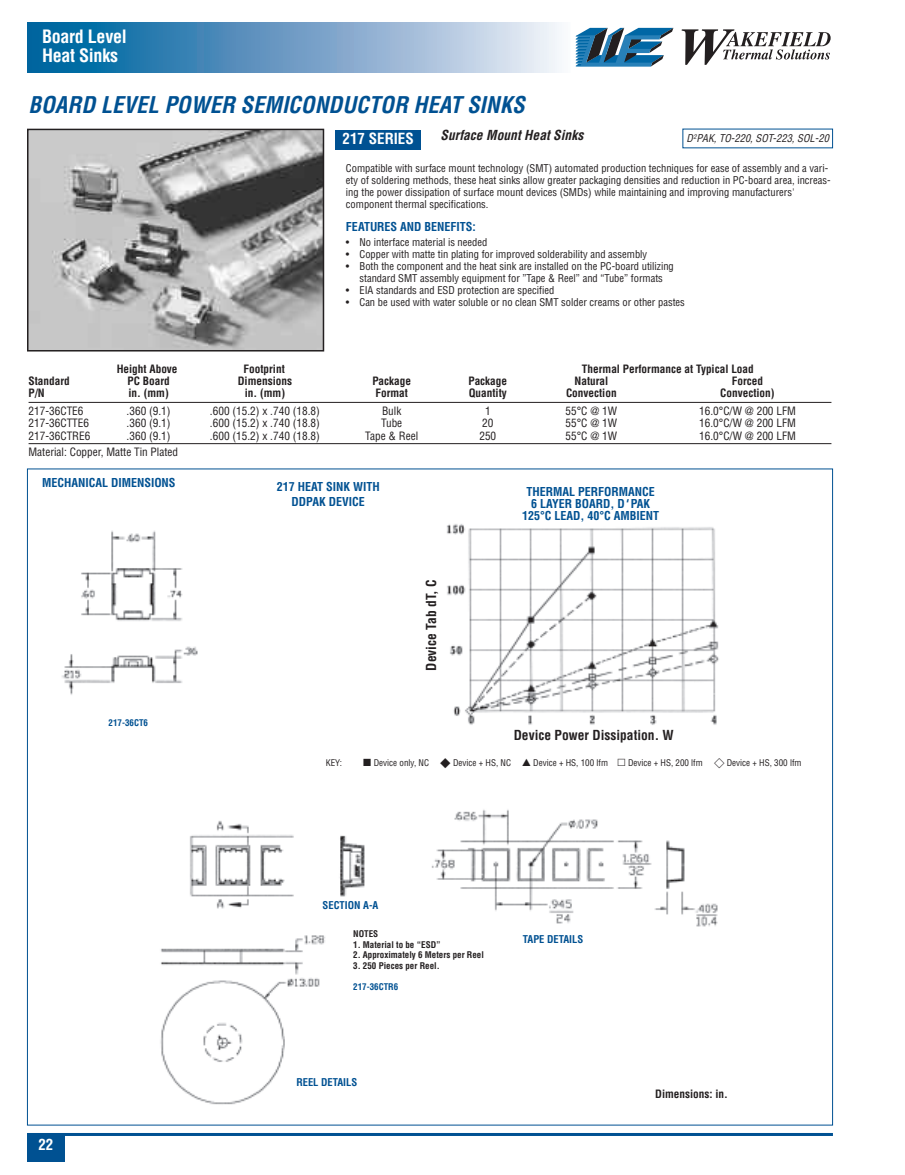
<style>
.page{position:relative;width:905px;height:1175px;background:#fff}
.page>*{position:absolute;margin:0;border:0;box-sizing:border-box;transform-origin:0 0}
.t1{font:italic 700 condensed 22.5px "Helvetica";letter-spacing:.005em;color:#005192}
.t2{font:700 condensed 18px/19.5px "Helvetica";letter-spacing:-.015em;color:#fff}
.t3{font:700 condensed 15px "Helvetica";color:#fff}
.t4{font:700 condensed 13.5px "Helvetica";color:#231f20}
.t5{font:italic 700 condensed 13.5px "Helvetica";letter-spacing:.005em;color:#231f20}
.t6{font:700 condensed 12px/12px "Helvetica";color:#005192;text-align:center}
.t7{font:condensed 11.25px "Helvetica";color:#231f20}
.t8{font:700 condensed 11.25px "Helvetica";color:#231f20}
.t9{font:condensed 10.5px/12px "Helvetica";color:#231f20}
.t10{font:700 condensed 10.5px "Helvetica";color:#005192}
.t11{font:italic condensed 10.5px "Helvetica";letter-spacing:.005em;color:#231f20}
.t12{font:condensed 9px "Helvetica";color:#231f20}
.t13{font:700 condensed 9px "Helvetica";color:#231f20}
.t14{font:700 condensed 9px "Helvetica";color:#005192}
.s1{font-style:italic}
.s2{font-family:"European Pi Three";font-stretch:normal;font-size:10.5px}
</style>
<div class="page">
<div style="left:27px;top:22px;width:543px;height:50px;background:linear-gradient(to right,#005899,#f5edf7)"></div>
<svg style="left:681px;top:29px;width:149px;height:36px"></svg>
<svg style="left:575px;top:28px;width:98px;height:39px"></svg>
<div style="left:27px;top:1134px;width:37px;height:27px;background:#005192"></div>
<hr style="left:27px;top:1133px;width:805px;height:3px;background:#005192">
<img style="left:30px;top:132px;width:291px;height:216px">
<div style="left:27px;top:129px;width:297px;height:222px;border:2px solid #231f20"></div>
<hr style="left:29px;top:402px;width:802px;height:1px;background:#231f20">
<hr style="left:29px;top:443px;width:802px;height:1px;background:#231f20">
<img style="left:160px;top:809px;width:558px;height:296px">
<div style="left:280px;top:1076px;width:94px;height:17px;background:#fff"></div>
<div style="left:352px;top:929px;width:234px;height:108px;background:#fff"></div>
<div style="left:307px;top:900px;width:87px;height:22px;background:#fff"></div>
<div style="left:509px;top:934px;width:87px;height:17px;background:#fff"></div>
<img style="left:62px;top:530px;width:136px;height:165px">
<img style="left:447px;top:524px;width:272px;height:201px">
<div style="left:653px;top:1087px;width:132px;height:15px;background:#fff"></div>
<div style="left:335px;top:130px;width:86px;height:19px;background:#005192"></div>
<p class="t2" style="left:42px;top:27px;width:86px">Board Level<br>Heat Sinks</p>
<p class="t1" style="left:28px;top:92px;width:498px">BOARD LEVEL POWER SEMICONDUCTOR HEAT SINKS</p>
<p class="t5" style="left:440px;top:128px;width:144px">Surface Mount Heat Sinks</p>
<p class="t11" style="left:686px;top:132px;width:144px">D<sup>2</sup>PAK, TO-220, SOT-223, SOL-20</p>
<p class="t3" style="left:342px;top:130px;width:73px">217 SERIES</p>
<p class="t9" style="left:346px;top:162px;width:486px">Compatible with surface mount technology (SMT) automated production techniques for ease of assembly and a vari&shy;ety of soldering methods, these heat sinks allow greater packaging densities and reduction in PC-board area, increas&shy;ing the power dissipation of surface mount devices (SMDs) while maintaining and improving manufacturers' component thermal specifications.</p>
<p class="t6" style="left:346px;top:220px;width:131px">FEATURES AND BENEFITS:</p>
<p class="t9" style="left:346px;top:236px;width:143px">• No interface material is needed</p>
<p class="t9" style="left:346px;top:248px;width:303px">• Copper with matte tin plating for improved solderability and assembly</p>
<p class="t9" style="left:346px;top:260px;width:329px;text-align:center">• Both the component and the heat sink are installed on the PC-board utilizing standard SMT assembly equipment for ”Tape &amp; Reel” and “Tube” formats</p>
<p class="t9" style="left:346px;top:284px;width:210px">• EIA standards and ESD protection are specified</p>
<p class="t9" style="left:346px;top:296px;width:340px">• Can be used with water soluble or no clean SMT solder creams or other pastes</p>
<p class="t8" style="left:117px;top:363px;width:62px">Height Above</p>
<p class="t8" style="left:243px;top:363px;width:43px">Footprint</p>
<p class="t8" style="left:582px;top:363px;width:173px">Thermal Performance at Typical Load</p>
<p class="t8" style="left:29px;top:375px;width:43px">Standard</p>
<p class="t8" style="left:127px;top:375px;width:44px">PC Board</p>
<p class="t8" style="left:238px;top:375px;width:56px">Dimensions</p>
<p class="t8" style="left:372px;top:375px;width:40px">Package</p>
<p class="t8" style="left:468px;top:375px;width:40px">Package</p>
<p class="t8" style="left:574px;top:375px;width:35px">Natural</p>
<p class="t8" style="left:731px;top:375px;width:33px">Forced</p>
<p class="t8" style="left:29px;top:387px;width:18px">P/N</p>
<p class="t8" style="left:128px;top:387px;width:42px">in. (mm)</p>
<p class="t8" style="left:245px;top:387px;width:42px">in. (mm)</p>
<p class="t8" style="left:375px;top:387px;width:34px">Format</p>
<p class="t8" style="left:469px;top:387px;width:40px">Quantity</p>
<p class="t8" style="left:566px;top:387px;width:52px">Convection</p>
<p class="t8" style="left:720px;top:387px;width:56px">Convection)</p>
<p class="t7" style="left:29px;top:404px;width:56px">217-36CTE6</p>
<p class="t7" style="left:127px;top:404px;width:46px">.360 (9.1)</p>
<p class="t7" style="left:210px;top:404px;width:111px">.600 (15.2) x .740 (18.8)</p>
<p class="t7" style="left:382px;top:404px;width:21px">Bulk</p>
<p class="t7" style="left:485px;top:404px;width:7px">1</p>
<p class="t7" style="left:565px;top:404px;width:53px">55°C @ 1W</p>
<p class="t7" style="left:699px;top:404px;width:98px">16.0°C/W @ 200 LFM</p>
<p class="t7" style="left:29px;top:417px;width:62px">217-36CTTE6</p>
<p class="t7" style="left:127px;top:417px;width:46px">.360 (9.1)</p>
<p class="t7" style="left:210px;top:417px;width:111px">.600 (15.2) x .740 (18.8)</p>
<p class="t7" style="left:381px;top:417px;width:23px">Tube</p>
<p class="t7" style="left:482px;top:417px;width:13px">20</p>
<p class="t7" style="left:565px;top:417px;width:53px">55°C @ 1W</p>
<p class="t7" style="left:699px;top:417px;width:98px">16.0°C/W @ 200 LFM</p>
<p class="t7" style="left:29px;top:430px;width:63px">217-36CTRE6</p>
<p class="t7" style="left:127px;top:430px;width:46px">.360 (9.1)</p>
<p class="t7" style="left:210px;top:430px;width:111px">.600 (15.2) x .740 (18.8)</p>
<p class="t7" style="left:365px;top:430px;width:54px">Tape &amp; Reel</p>
<p class="t7" style="left:479px;top:430px;width:18px">250</p>
<p class="t7" style="left:565px;top:430px;width:53px">55°C @ 1W</p>
<p class="t7" style="left:699px;top:430px;width:98px">16.0°C/W @ 200 LFM</p>
<p class="t7" style="left:29px;top:445px;width:151px">Material: Copper, Matte Tin Plated</p>
<p class="t6" style="left:42px;top:477px;width:135px">MECHANICAL DIMENSIONS</p>
<p class="t14" style="left:109px;top:717px;width:41px">217-36CT6</p>
<p class="t3" style="left:38px;top:1136px;width:16px">22</p>
<p class="t6" style="left:277px;top:480px;width:104px;line-height:14.4px">217 HEAT SINK WITH<br>DDPAK DEVICE</p>
<p class="t4" style="left:423px;top:670px;width:93px;rotate:-90deg">Device Tab dT, C</p>
<p class="t6" style="left:522px;top:486px;width:139px">THERMAL PERFORMANCE<br>6 LAYER BOARD, D<span class="s1">'</span> PAK<br>125°C LEAD, 40°C AMBIENT</p>
<p class="t4" style="left:513px;top:727px;width:161px">Device Power Dissipation. W</p>
<p class="t12" style="left:326px;top:758px;width:18px">KEY:</p>
<p class="t12" style="left:374px;top:758px;width:57px">Device only, NC</p>
<p class="t12" style="left:453px;top:758px;width:156px">Device + HS, NC <span class="s2">-</span> Device + HS, 100 lfm</p>
<p class="t12" style="left:628px;top:758px;width:76px">Device + HS, 200 lfm</p>
<p class="t12" style="left:726px;top:758px;width:76px">Device + HS, 300 lfm</p>
<p class="t10" style="left:322px;top:899px;width:57px">SECTION A-A</p>
<p class="t13" style="left:353px;top:928px;width:26px">NOTES</p>
<p class="t13" style="left:353px;top:939px;width:89px">1. Material to be “ESD”</p>
<p class="t13" style="left:353px;top:949px;width:132px">2. Approximately 6 Meters per Reel</p>
<p class="t13" style="left:353px;top:960px;width:88px">3. 250 Pieces per Reel.</p>
<p class="t14" style="left:353px;top:981px;width:46px">217-36CTR6</p>
<p class="t10" style="left:296px;top:1076px;width:62px">REEL DETAILS</p>
<p class="t10" style="left:523px;top:933px;width:62px">TAPE DETAILS</p>
<p class="t8" style="left:655px;top:1087px;width:74px">Dimensions: in.</p>
</div>
